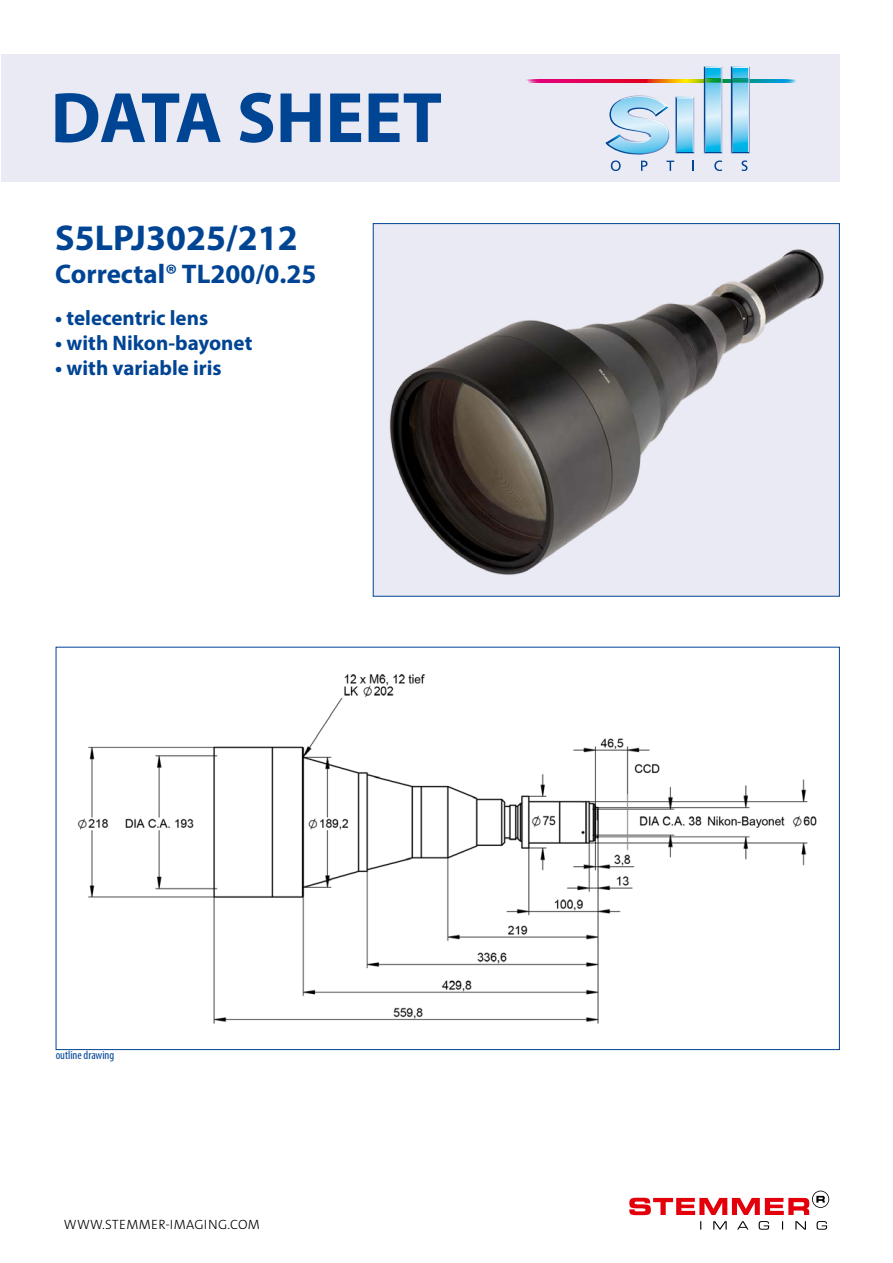
<style>
.page{position:relative;width:893px;height:1263px;background:#fff}
.page>*{position:absolute;margin:0;border:0;box-sizing:border-box;transform-origin:0 0}
.t1{font:700 72px "Myriad Pro";color:#004494}
.t2{font:700 36px "Myriad Pro";color:#004494}
.t3{font:700 27px "Myriad Pro";color:#004494}
.t4{font:700 21px "Myriad Pro";color:#004494}
.t5{font:13.5px "The Sans LP3 Lig";letter-spacing:.025em;color:#000}
.t6{font:condensed 12px "Myriad Pro";color:#004494}
</style>
<div class="page">
<div style="left:1px;top:54px;width:839px;height:128px;background:#e9eaf4"></div>
<div style="left:373px;top:224px;width:466px;height:372px;background:#e9eaf4"></div>
<img style="left:389px;top:249px;width:435px;height:326px">
<img style="left:77px;top:674px;width:740px;height:350px">
<svg style="left:527px;top:79px;width:262px;height:1px"></svg>
<hr style="left:527px;top:81px;width:268px;height:1px;background:#a8d4ed">
<svg style="left:528px;top:82px;width:266px;height:1px"></svg>
<svg style="left:527px;top:81px;width:266px;height:1px"></svg>
<svg style="left:526px;top:80px;width:269px;height:1px"></svg>
<svg style="left:611px;top:160px;width:10px;height:11px"></svg>
<svg style="left:641px;top:161px;width:6px;height:10px"></svg>
<svg style="left:666px;top:161px;width:8px;height:10px"></svg>
<svg style="left:714px;top:160px;width:8px;height:11px"></svg>
<svg style="left:742px;top:160px;width:5px;height:11px"></svg>
<svg style="left:605px;top:66px;width:145px;height:88px"></svg>
<svg style="left:629px;top:1190px;width:200px;height:40px"></svg>
<h1 class="t1" style="left:51px;top:71px;width:393px">DATA SHEET</h1>
<h2 class="t2" style="left:55px;top:215px;width:244px">S5LPJ3025/212</h2>
<p class="t3" style="left:55px;top:256px;width:263px">Correctal® TL200/0.25</p>
<p class="t4" style="left:55px;top:304px;width:154px">• telecentric lens</p>
<p class="t4" style="left:55px;top:329px;width:199px">• with Nikon-bayonet</p>
<p class="t4" style="left:55px;top:354px;width:168px">• with variable iris</p>
<p class="t6" style="left:56px;top:1048px;width:60px">outline drawing</p>
<p class="t5" style="left:64px;top:1215px;width:197px">WWW.STEMMER-IMAGING.COM</p>
</div>
